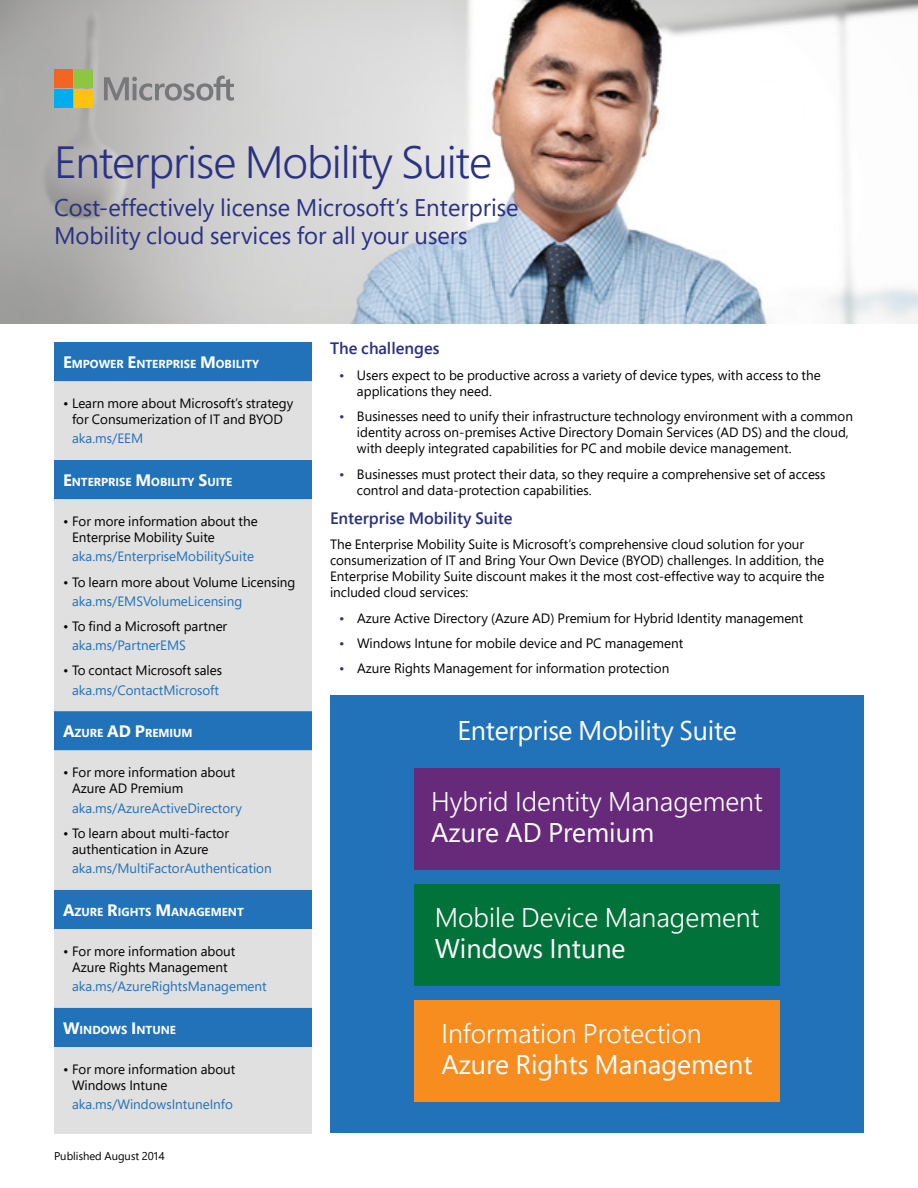
<style>
.page{position:relative;width:918px;height:1188px;background:#fff}
.page>*{position:absolute;margin:0;border:0;box-sizing:border-box;transform-origin:0 0}
.t1{font:300 45px "Segoe Pro";letter-spacing:-.025em;color:#2a3282}
.t2{font:27px "Segoe Pro";color:#fff}
.t3{font:300 27px "Segoe Pro";color:#fff}
.t4{font:24px/28.8px "Segoe Pro";color:#2a3282}
.t5{font:600 16.5px "Segoe Pro";color:#2a3282}
.t6{font:13.5px/16.2px "Segoe Pro";color:#000}
.t7{font:13.5px "Segoe Pro";color:#2172b9}
.t8{font:700 11.55px "Segoe Pro";color:#fff}
.t9{font:11.25px "Segoe Pro";color:#000}
.s1{font-size:16.5px}
.s2{color:#2a3282}
</style>
<div class="page">
<img style="left:0;top:0;width:918px;height:324px">
<svg style="left:104px;top:76px;width:130px;height:25px;background:#a5a5a6"></svg>
<div style="left:54px;top:70px;width:18px;height:18px;background:#f26522"></div>
<div style="left:74px;top:70px;width:18px;height:18px;background:#8dc63f"></div>
<div style="left:54px;top:90px;width:18px;height:18px;background:#00aeef"></div>
<div style="left:74px;top:90px;width:18px;height:18px;background:#ffc20e"></div>
<div style="left:330px;top:695px;width:534px;height:438px;background:#2172b9"></div>
<div style="left:414px;top:884px;width:366px;height:102px;background:#02723b"></div>
<div style="left:414px;top:768px;width:366px;height:102px;background:#672a7a"></div>
<div style="left:414px;top:1000px;width:366px;height:101px;background:#f78c1f"></div>
<div style="left:54px;top:342px;width:258px;height:39px;background:#2172b9"></div>
<svg style="left:54px;top:381px;width:258px;height:753px;background:#b8c9d7"></svg>
<h1 class="t1" style="left:54px;top:131px;width:440px">Enterprise Mobility Suite</h1>
<h3 class="t4" style="left:54px;top:192px;width:466px">Cost-effectively license Microsoft’s Enterprise<br>Mobility cloud services for all your users</h3>
<p class="t8" style="left:63px;top:356px;width:198px"><span class="s1">E</span>MPOWER <span class="s1">E</span>NTERPRISE <span class="s1">M</span> OBILITY</p>
<p class="t6" style="left:63px;top:395px;width:232px;text-align:center">• Learn more about Microsoft’s strategy for Consumerization of IT and BYOD</p>
<p class="t7" style="left:72px;top:429px;width:73px">aka.ms/EEM</p>
<p class="t8" style="left:63px;top:474px;width:169px"><span class="s1">E</span>NTERPRISE <span class="s1">M</span> OBILITY <span class="s1">S</span>UITE</p>
<p class="t6" style="left:72px;top:513px;width:187px;text-indent:-9px">• For more information about the<br>Enterprise Mobility Suite</p>
<p class="t7" style="left:72px;top:547px;width:184px">aka.ms/EnterpriseMobilitySuite</p>
<p class="t6" style="left:63px;top:573px;width:234px">• To learn more about Volume Licensing</p>
<p class="t7" style="left:72px;top:592px;width:172px">aka.ms/EMSVolumeLicensing</p>
<p class="t6" style="left:63px;top:618px;width:166px">• To find a Microsoft partner</p>
<p class="t7" style="left:72px;top:636px;width:115px">aka.ms/PartnerEMS</p>
<p class="t6" style="left:63px;top:662px;width:161px">• To contact Microsoft sales</p>
<p class="t7" style="left:72px;top:681px;width:149px">aka.ms/ContactMicrosoft</p>
<p class="t8" style="left:63px;top:725px;width:131px"><span class="s1">A</span>ZURE <span class="s1">AD P</span>REMIUM</p>
<p class="t6" style="left:72px;top:764px;width:165px;text-indent:-9px">• For more information about<br>Azure AD Premium</p>
<p class="t7" style="left:72px;top:799px;width:172px">aka.ms/AzureActiveDirectory</p>
<p class="t6" style="left:72px;top:825px;width:159px;text-indent:-9px">• To learn about multi-factor authentication in Azure</p>
<p class="t7" style="left:72px;top:859px;width:201px">aka.ms/MultiFactorAuthentication</p>
<p class="t8" style="left:63px;top:903px;width:182px"><span class="s1">A</span>ZURE <span class="s1">R</span>IGHTS <span class="s1">M</span>ANAGEMENT</p>
<p class="t6" style="left:63px;top:943px;width:174px;text-align:center">• For more information about<br>Azure Rights Management</p>
<p class="t7" style="left:72px;top:977px;width:196px">aka.ms/AzureRightsManagement</p>
<p class="t8" style="left:63px;top:1021px;width:113px"><span class="s1">W</span>INDOWS <span class="s1">I</span> NTUNE</p>
<p class="t6" style="left:72px;top:1060px;width:165px;text-indent:-9px">• For more information about<br>Windows Intune</p>
<p class="t7" style="left:72px;top:1095px;width:162px">aka.ms/WindowsIntuneInfo</p>
<p class="t9" style="left:54px;top:1149px;width:112px">Published August 2014</p>
<p class="t5" style="left:330px;top:337px;width:111px">The challenges</p>
<p class="t6" style="left:357px;top:366px;width:465px;text-indent:-18px"><span class="s2">•</span> Users expect to be productive across a variety of device types, with access to the applications they need.</p>
<p class="t6" style="left:357px;top:408px;width:498px;text-indent:-18px"><span class="s2">•</span> Businesses need to unify their infrastructure technology environment with a common identity across on-premises Active Directory Domain Services (AD DS) and the cloud, with deeply integrated capabilities for PC and mobile device management.</p>
<p class="t6" style="left:357px;top:465px;width:470px;text-indent:-18px"><span class="s2">•</span> Businesses must protect their data, so they require a comprehensive set of access control and data-protection capabilities.</p>
<p class="t5" style="left:330px;top:506px;width:184px">Enterprise Mobility Suite</p>
<p class="t6" style="left:330px;top:536px;width:496px">The Enterprise Mobility Suite is Microsoft’s comprehensive cloud solution for your consumerization of IT and Bring Your Own Device (BYOD) challenges. In addition, the Enterprise Mobility Suite discount makes it the most cost-effective way to acquire the included cloud services:</p>
<p class="t6" style="left:339px;top:609px;width:466px"><span class="s2">•</span> Azure Active Directory (Azure AD) Premium for Hybrid Identity management</p>
<p class="t6" style="left:339px;top:635px;width:346px"><span class="s2">•</span> Windows Intune for mobile device and PC management</p>
<p class="t6" style="left:339px;top:660px;width:332px"><span class="s2">•</span> Azure Rights Management for information protection</p>
<h2 class="t2" style="left:457px;top:712px;width:281px">Enterprise Mobility Suite</h2>
<h2 class="t3" style="left:431px;top:783px;width:333px">Hybrid Identity Management</h2>
<h2 class="t2" style="left:431px;top:814px;width:225px">Azure AD Premium</h2>
<h2 class="t3" style="left:435px;top:899px;width:326px">Mobile Device Management</h2>
<h2 class="t2" style="left:435px;top:930px;width:192px">Windows Intune</h2>
<h2 class="t3" style="left:441px;top:1015px;width:262px">Information Protection</h2>
<h2 class="t2" style="left:441px;top:1046px;width:313px">Azure Rights Management</h2>
</div>
